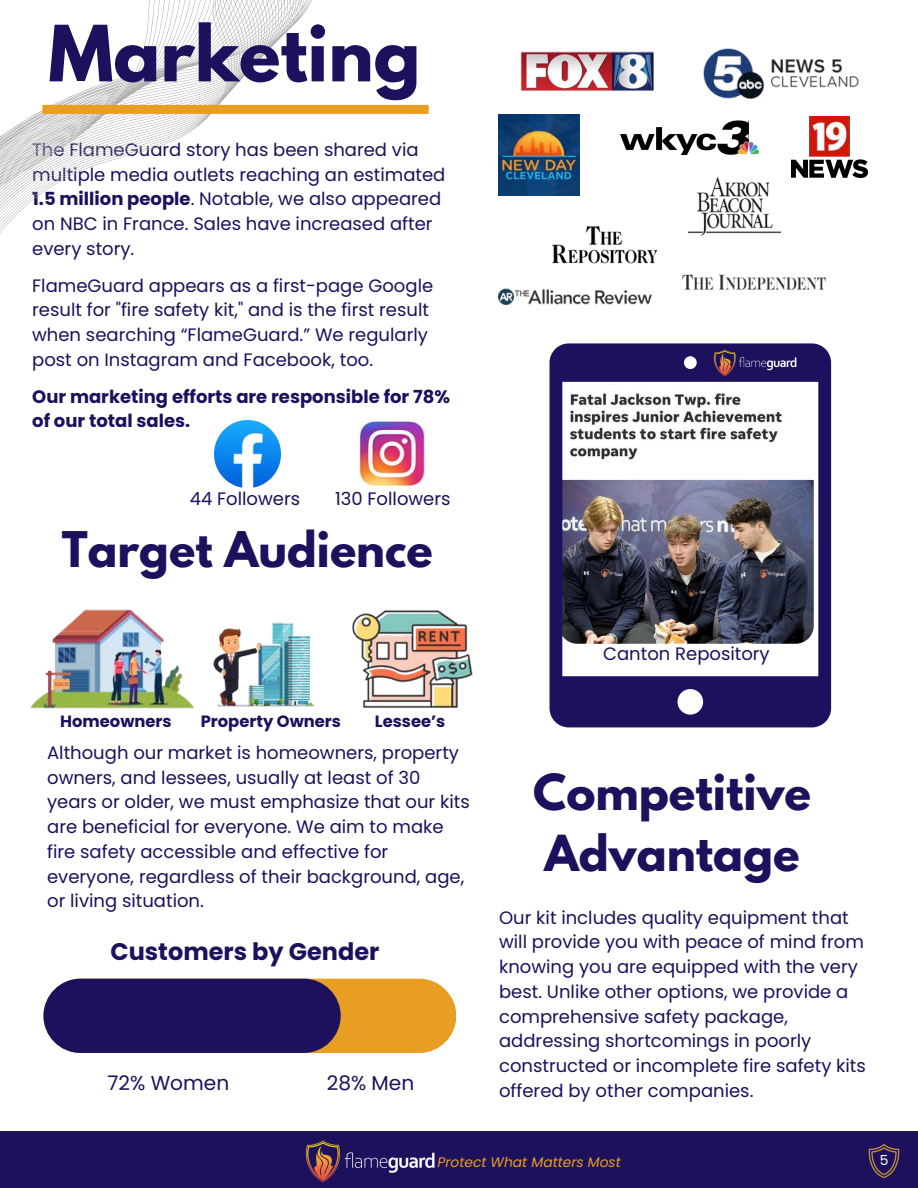
<style>
.page{position:relative;width:918px;height:1188px;background:#fff}
.page>*{position:absolute;margin:0;border:0;box-sizing:border-box;transform-origin:0 0}
.t1{font:700 68.7px "League Spartan";color:#1d105d}
.t2{font:700 43.95px/60.9px "League Spartan";color:#1d105d}
.t3{font:700 43.5px "League Spartan";color:#1d105d}
.t4{font:700 24px "Poppins";color:#1d105d}
.t5{font:20.1px "Poppins";color:#1d105d}
.t6{font:18px/24.8px "Poppins";color:#1d105d}
.t7{font:700 18px/24.8px "Poppins";color:#1d105d}
.t8{font:700 16.35px "Poppins";color:#1d105d}
.t9{font:italic 13.8px "Poppins";color:#e89e23}
.t10{font:13.8px "Poppins";color:#fff}
.s1{font-weight:700}
</style>
<div class="page">
<svg style="left:0;top:0;width:369px;height:233px"></svg>
<div style="left:42px;top:105px;width:387px;height:9px;background:#e89e23"></div>
<img style="left:552px;top:225px;width:106px;height:39px">
<img style="left:704px;top:48px;width:155px;height:51px">
<img style="left:520px;top:51px;width:134px;height:40px">
<img style="left:621px;top:121px;width:139px;height:33px">
<img style="left:792px;top:117px;width:75px;height:60px">
<img style="left:498px;top:114px;width:81px;height:81px">
<img style="left:688px;top:177px;width:92px;height:59px">
<img style="left:682px;top:274px;width:143px;height:16px">
<img style="left:498px;top:288px;width:153px;height:17px">
<img style="left:30px;top:609px;width:164px;height:100px">
<img style="left:213px;top:622px;width:102px;height:85px">
<img style="left:352px;top:610px;width:121px;height:98px">
<div style="left:0;top:1131px;width:918px;height:57px;background:#1d105d"></div>
<img style="left:550px;top:343px;width:281px;height:384px">
<div style="left:43px;top:979px;width:413px;height:74px;background:#e89e23;border-radius:37px"></div>
<div style="left:43px;top:979px;width:298px;height:74px;background:#1d105d;border-radius:37px"></div>
<img style="left:359px;top:418px;width:67px;height:70px">
<img style="left:214px;top:421px;width:67px;height:66px">
<img style="left:703px;top:349px;width:101px;height:29px">
<img style="left:868px;top:1142px;width:32px;height:38px">
<img style="left:290px;top:1138px;width:157px;height:46px">
<p class="t1" style="left:48px;top:20px;width:374px">Marketing</p>
<p class="t6" style="left:32px;top:137px;width:415px">The FlameGuard story has been shared via multiple media outlets reaching an estimated <span class="s1">1.5 million people</span>. Notable, we also appeared on NBC in France. Sales have increased after every story.</p>
<h1 class="t6" style="left:32px;top:273px;width:403px">FlameGuard appears as a first-page Google result for "fire safety kit," and is the first result when searching “FlameGuard.” We regularly post on Instagram and Facebook, too.</h1>
<h6 class="t7" style="left:32px;top:384px;width:419px">Our marketing efforts are responsible for 78% of our total sales.</h6>
<h4 class="t6" style="left:190px;top:486px;width:112px">44 Followers</h4>
<h3 class="t6" style="left:335px;top:486px;width:117px">130 Followers</h3>
<p class="t3" style="left:62px;top:527px;width:372px">Target Audience</p>
<h6 class="t8" style="left:60px;top:710px;width:113px">Homeowners</h6>
<p class="t8" style="left:201px;top:710px;width:142px">Property Owners</p>
<h2 class="t8" style="left:375px;top:710px;width:72px">Lessee’s</h2>
<p class="t6" style="left:47px;top:740px;width:424px">Although our market is homeowners, property owners, and lessees, usually at least of 30 years or older, we must emphasize that our kits are beneficial for everyone. We aim to make fire safety accessible and effective for everyone, regardless of their background, age, or living situation.</p>
<h5 class="t4" style="left:110px;top:935px;width:270px">Customers by Gender</h5>
<p class="t5" style="left:108px;top:1069px;width:123px">72% Women</p>
<p class="t5" style="left:327px;top:1069px;width:89px">28% Men</p>
<h6 class="t6" style="left:603px;top:642px;width:168px">Canton Repository</h6>
<h5 class="t2" style="left:533px;top:768px;width:279px">Competitive<br>Advantage</h5>
<h5 class="t6" style="left:499px;top:905px;width:368px">Our kit includes quality equipment that will provide you with peace of mind from knowing you are equipped with the very best. Unlike other options, we provide a comprehensive safety package, addressing shortcomings in poorly constructed or incomplete fire safety kits offered by other companies.</h5>
<p class="t9" style="left:437px;top:1152px;width:185px">Protect What Matters Most</p>
<p class="t10" style="left:880px;top:1151px;width:10px">5</p>
</div>
